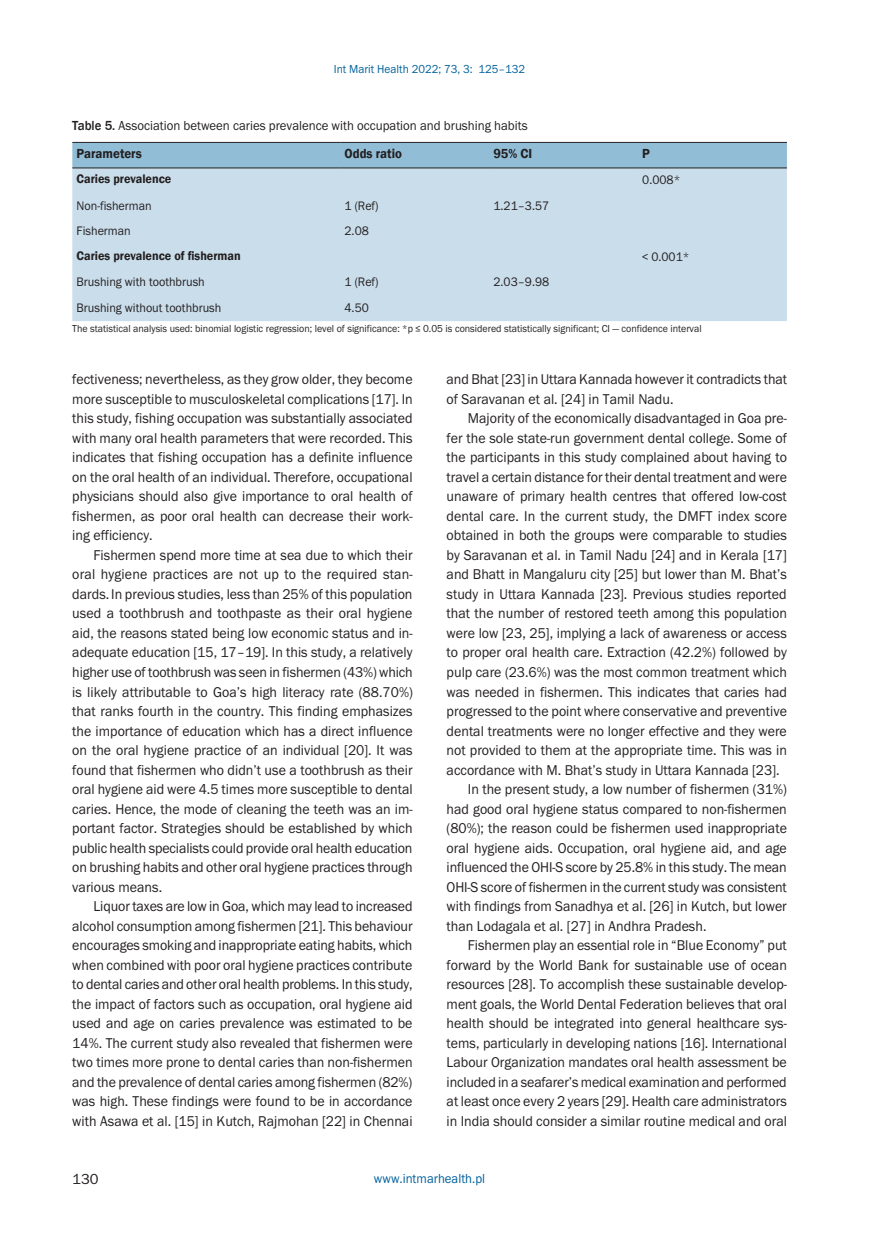
<style>
.page{position:relative;width:872px;height:1234px;background:#fff}
.page>*{position:absolute;margin:0;border:0;box-sizing:border-box;transform-origin:0 0}
.t1{font:15px "Franklin Got Itc TEE";color:#231f20}
._08_Tekst{font:14.7px/19.5px "Franklin Got Itc TEE";color:#231f20;text-align:justify;scale:.95 1}
._13_Tabela_tytul{font:13.5px "Franklin Got Itc TEE";color:#231f20;scale:.95 1}
._13_Tabela_naglowek{font:600 13.5px "Franklin Gothic";color:#231f20;scale:.95 1}
.t2{font:13.5px "Franklin Got Itc TEE";color:#00619c;scale:.95 1}
._13_Tabela_tekst{font:12.75px "Franklin Got Itc TEE";color:#231f20;scale:.95 1}
._13_Tabela_tekst-2{font:600 12.75px "Franklin Gothic";color:#231f20;scale:.95 1}
.t3{font:12px "Franklin Got Itc TEE";color:#00619c;scale:.95 1}
._13_Tabela_przypis{font:10.5px "Franklin Got Itc TEE";color:#231f20;scale:.95 1}
.s1{font-family:"Franklin Gothic";font-weight:500}
</style>
<div class="page">
<div style="left:72px;top:143px;width:715px;height:24px;background:#91bdd7"></div>
<div style="left:72px;top:168px;width:715px;height:153px;background:#caddeb"></div>
<hr style="left:72px;top:142px;width:268px;height:1px;background:#231f20">
<hr style="left:340px;top:142px;width:149px;height:1px;background:#231f20">
<hr style="left:489px;top:142px;width:149px;height:1px;background:#231f20">
<hr style="left:638px;top:142px;width:149px;height:1px;background:#231f20">
<hr style="left:72px;top:167px;width:268px;height:1px;background:#231f20">
<hr style="left:340px;top:167px;width:149px;height:1px;background:#231f20">
<hr style="left:489px;top:167px;width:149px;height:1px;background:#231f20">
<hr style="left:638px;top:167px;width:149px;height:1px;background:#231f20">
<p class="t3" style="left:334px;top:62px;width:203px">Int Marit Health 2022; 73, 3: 125–132</p>
<p class="_13_Tabela_tytul" style="left:72px;top:118px;width:481px"><span class="s1">Table 5.</span> Association between caries prevalence with occupation and brushing habits</p>
<p class="_13_Tabela_naglowek" style="left:77px;top:145px;width:70px">Parameters</p>
<p class="_13_Tabela_naglowek" style="left:344px;top:145px;width:62px">Odds ratio</p>
<p class="_13_Tabela_naglowek" style="left:493px;top:145px;width:42px">95% CI</p>
<p class="_13_Tabela_naglowek" style="left:642px;top:145px;width:10px">P</p>
<p class="_13_Tabela_tekst-2" style="left:77px;top:171px;width:101px">Caries prevalence</p>
<p class="_13_Tabela_tekst" style="left:642px;top:173px;width:42px">0.008*</p>
<p class="_13_Tabela_tekst" style="left:77px;top:198px;width:81px">Non-fisherman</p>
<p class="_13_Tabela_tekst" style="left:344px;top:198px;width:37px">1 (Ref)</p>
<p class="_13_Tabela_tekst" style="left:493px;top:198px;width:60px">1.21–3.57</p>
<p class="_13_Tabela_tekst" style="left:77px;top:224px;width:59px">Fisherman</p>
<p class="_13_Tabela_tekst" style="left:344px;top:224px;width:27px">2.08</p>
<p class="_13_Tabela_tekst-2" style="left:77px;top:248px;width:174px">Caries prevalence of fisherman</p>
<p class="_13_Tabela_tekst" style="left:642px;top:249px;width:51px">&lt; 0.001*</p>
<p class="_13_Tabela_tekst" style="left:77px;top:275px;width:136px">Brushing with toothbrush</p>
<p class="_13_Tabela_tekst" style="left:344px;top:275px;width:37px">1 (Ref)</p>
<p class="_13_Tabela_tekst" style="left:493px;top:275px;width:60px">2.03–9.98</p>
<p class="_13_Tabela_tekst" style="left:77px;top:300px;width:154px">Brushing without toothbrush</p>
<p class="_13_Tabela_tekst" style="left:344px;top:300px;width:27px">4.50</p>
<p class="_13_Tabela_przypis" style="left:72px;top:322px;width:664px">The statistical analysis used: binomial logistic regression; level of significance: *p ≤ 0.05 is considered statistically significant; CI — confidence interval</p>
<p class="_08_Tekst" style="left:72px;top:370px;width:360px">fectiveness; nevertheless, as they grow older, they become more susceptible to musculoskeletal complications [17]. In this study, fishing occupation was substantially associated with many oral health parameters that were recorded. This indicates that fishing occupation has a definite influence on the oral health of an individual. Therefore, occupational physicians should also give importance to oral health of fishermen, as poor oral health can decrease their work&shy;ing efficiency.</p>
<p class="_08_Tekst" style="left:72px;top:545px;width:360px;text-indent:21px">Fishermen spend more time at sea due to which their oral hygiene practices are not up to the required stan&shy;dards. In previous studies, less than 25% of this population used a toothbrush and toothpaste as their oral hygiene aid, the reasons stated being low economic status and in&shy;adequate education [15, 17–19]. In this study, a relatively higher use of toothbrush was seen in fishermen (43%) which is likely attributable to Goa’s high literacy rate (88.70%) that ranks fourth in the country. This finding emphasizes the importance of education which has a direct influence on the oral hygiene practice of an individual [20]. It was found that fishermen who didn’t use a toothbrush as their oral hygiene aid were 4.5 times more susceptible to dental caries. Hence, the mode of cleaning the teeth was an im&shy;portant factor. Strategies should be established by which public health specialists could provide oral health education on brushing habits and other oral hygiene practices through various means.</p>
<p class="_08_Tekst" style="left:72px;top:896px;width:360px;text-indent:21px">Liquor taxes are low in Goa, which may lead to increased alcohol consumption among fishermen [21]. This behaviour encourages smoking and inappropriate eating habits, which when combined with poor oral hygiene practices contribute to dental caries and other oral health problems. In this study, the impact of factors such as occupation, oral hygiene aid used and age on caries prevalence was estimated to be 14%. The current study also revealed that fishermen were two times more prone to dental caries than non-fishermen and the prevalence of dental caries among fishermen (82%) was high. These findings were found to be in accordance with Asawa et al. [15] in Kutch, Rajmohan [22] in Chennai</p>
<p class="_08_Tekst" style="left:446px;top:370px;width:360px">and Bhat [23] in Uttara Kannada however it contradicts that of Saravanan et al. [24] in Tamil Nadu.</p>
<p class="_08_Tekst" style="left:446px;top:409px;width:360px;text-indent:21px">Majority of the economically disadvantaged in Goa pre&shy;fer the sole state-run government dental college. Some of the participants in this study complained about having to travel a certain distance for their dental treatment and were unaware of primary health centres that offered low-cost dental care. In the current study, the DMFT index score obtained in both the groups were comparable to studies by Saravanan et al. in Tamil Nadu [24] and in Kerala [17] and Bhatt in Mangaluru city [25] but lower than M. Bhat’s study in Uttara Kannada [23]. Previous studies reported that the number of restored teeth among this population were low [23, 25], implying a lack of awareness or access to proper oral health care. Extraction (42.2%) followed by pulp care (23.6%) was the most common treatment which was needed in fishermen. This indicates that caries had progressed to the point where conservative and preventive dental treatments were no longer effective and they were not provided to them at the appropriate time. This was in accordance with M. Bhat’s study in Uttara Kannada [23].</p>
<p class="_08_Tekst" style="left:446px;top:779px;width:360px;text-indent:21px">In the present study, a low number of fishermen (31%) had good oral hygiene status compared to non-fishermen (80%); the reason could be fishermen used inappropriate oral hygiene aids. Occupation, oral hygiene aid, and age influenced the OHI-S score by 25.8% in this study. The mean OHI-S score of fishermen in the current study was consistent with findings from Sanadhya et al. [26] in Kutch, but lower than Lodagala et al. [27] in Andhra Pradesh.</p>
<p class="_08_Tekst" style="left:446px;top:935px;width:360px;text-indent:21px">Fishermen play an essential role in “Blue Economy” put forward by the World Bank for sustainable use of ocean resources [28]. To accomplish these sustainable develop&shy;ment goals, the World Dental Federation believes that oral health should be integrated into general healthcare sys&shy;tems, particularly in developing nations [16]. International Labour Organization mandates oral health assessment be included in a seafarer’s medical examination and performed at least once every 2 years [29]. Health care administrators in India should consider a similar routine medical and oral</p>
<p class="t1" style="left:72px;top:1170px;width:28px">130</p>
<p class="t2" style="left:374px;top:1170px;width:119px">www.intmarhealth.pl</p>
</div>
